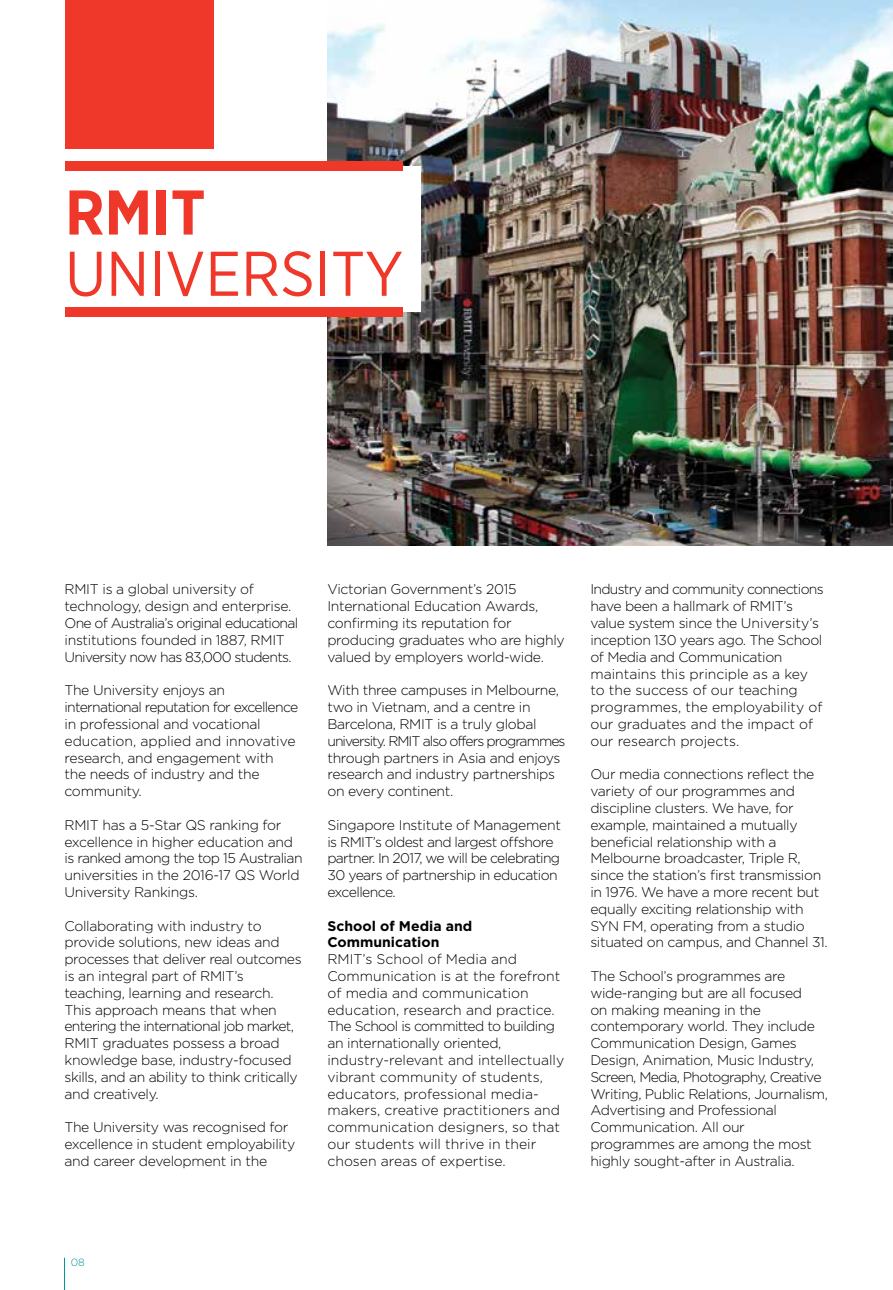
<style>
.page{position:relative;width:893px;height:1290px;background:#fff}
.page>*{position:absolute;margin:0;border:0;box-sizing:border-box;transform-origin:0 0}
.t1{font:63px "Gotham Narrow";color:#ef3829}
.t2{font:700 63px "Gotham Narrow";color:#ef3829}
.t3{font:300 14px/16.8px "Gotham";letter-spacing:-.025em;color:#000}
.t4{font:300 14px/16.8px "Gotham";color:#000}
.t5{font:300 14px/16.8px "Gotham";letter-spacing:-.045em;color:#000}
.t6{font:700 14px/16.8px "Gotham";color:#000}
.t7{font:300 10.5px "Gotham";color:#009597}
</style>
<div class="page">
<hr style="left:64px;top:1258px;width:1px;height:32px;background:#009597">
<img style="left:327px;top:0;width:566px;height:546px">
<div style="left:46px;top:166px;width:375px;height:146px;background:#fff"></div>
<div style="left:65px;top:307px;width:337px;height:10px;background:#ef3829"></div>
<div style="left:65px;top:162px;width:337px;height:9px;background:#ef3829"></div>
<div style="left:65px;top:0;width:149px;height:149px;background:#ef3829"></div>
<h1 class="t2" style="left:65px;top:172px;width:142px">RMIT</h1>
<h1 class="t1" style="left:65px;top:235px;width:340px">UNIVERSITY</h1>
<p class="t3" style="left:64px;top:581px;width:235px">RMIT is a global university of technology, design and enterprise.<br>One of Australia’s original educational institutions founded in 1887, RMIT University now has 83,000 students.</p>
<p class="t3" style="left:64px;top:681px;width:235px">The University enjoys an international reputation for excellence in professional and vocational education, applied and innovative research, and engagement with the needs of industry and the community.</p>
<p class="t3" style="left:64px;top:816px;width:240px">RMIT has a 5-Star QS ranking for excellence in higher education and is ranked among the top 15 Australian universities in the 2016-17 QS World<br>University Rankings.</p>
<p class="t3" style="left:64px;top:917px;width:239px">Collaborating with industry to provide solutions, new ideas and processes that deliver real outcomes is an integral part of RMIT’s teaching, learning and research.<br>This approach means that when entering the international job market,<br>RMIT graduates possess a broad knowledge base, industry-focused skills, and an ability to think critically and creatively.</p>
<p class="t3" style="left:64px;top:1118px;width:232px">The University was recognised for excellence in student employability and career development in the</p>
<p class="t3" style="left:327px;top:581px;width:239px">Victorian Government’s 2015<br>International Education Awards, confirming its reputation for producing graduates who are highly valued by employers world-wide.</p>
<p class="t3" style="left:327px;top:681px;width:240px">With three campuses in Melbourne, two in Vietnam, and a centre in<br>Barcelona, RMIT is a truly global university. RMIT also offers programmes through partners in Asia and enjoys research and industry partnerships on every continent.</p>
<p class="t5" style="left:327px;top:816px;width:235px">Singapore Institute of Management is RMIT’s oldest and largest offshore partner. In 2017, we will be celebrating<br>30 years of partnership in education excellence.</p>
<p class="t6" style="left:327px;top:917px;width:146px">School of Media and<br>Communication</p>
<p class="t4" style="left:327px;top:950px;width:238px">RMIT’s School of Media and<br>Communication is at the forefront of media and communication education, research and practice.<br>The School is committed to building an internationally oriented, industry-relevant and intellectually vibrant community of students, educators, professional media&shy;makers, creative practitioners and communication designers, so that our students will thrive in their chosen areas of expertise.</p>
<p class="t3" style="left:590px;top:581px;width:235px">Industry and community connections have been a hallmark of RMIT’s value system since the University’s inception 130 years ago. The School of Media and Communication maintains this principle as a key to the success of our teaching programmes, the employability of our graduates and the impact of our research projects.</p>
<p class="t3" style="left:590px;top:765px;width:239px">Our media connections reflect the variety of our programmes and discipline clusters. We have, for example, maintained a mutually beneficial relationship with a Melbourne broadcaster, Triple R, since the station’s first transmission in 1976. We have a more recent but equally exciting relationship with SYN FM, operating from a studio situated on campus, and Channel 31.</p>
<p class="t3" style="left:590px;top:967px;width:239px">The School’s programmes are wide-ranging but are all focused<br>on making meaning in the contemporary world. They include<br>Communication Design, Games<br>Design, Animation, Music Industry,<br>Screen, Media, Photography, Creative<br>Writing, Public Relations, Journalism,<br>Advertising and Professional<br>Communication. All our programmes are among the most highly sought-after in Australia.</p>
<p class="t7" style="left:71px;top:1256px;width:16px">08</p>
</div>
